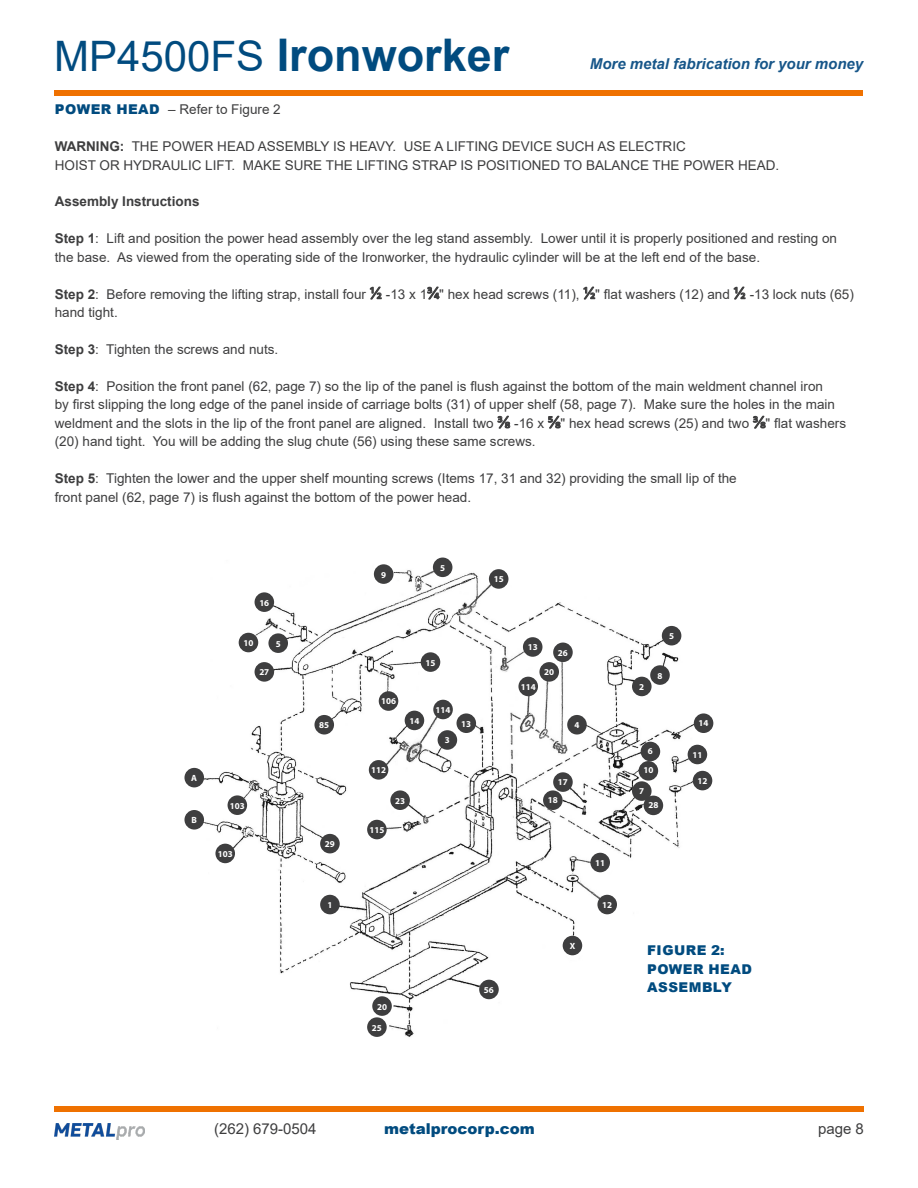
<style>
.page{position:relative;width:918px;height:1188px;background:#fff}
.page>*{position:absolute;margin:0;border:0;box-sizing:border-box;transform-origin:0 0}
.t1{font:700 45px "Arial";color:#014b7f}
.t2{font:italic 700 15px "Arial";color:#175689}
.t3{font:15px "Arial";color:#3e3e3f}
.t4{font:900 15px "Arial";color:#014b7f}
.t5{font:13.5px/18.5px "Arial";color:#3e3e3f}
.t6{font:900 13.5px "Arial";letter-spacing:.035em;color:#014b7f}
.t7{font:700 13.5px "Arial";color:#3e3e3f}
.t8{font:700 9px "Myriad Pro";color:#fff}
.s1{font-weight:400;font-size:42px}
.s2{font-weight:900;color:#014b7f}
.s3{font-weight:700}
.s4{font-family:"Calibri";font-size:18px}
</style>
<div class="page">
<div style="left:55px;top:90px;width:808px;height:6px;background:#ef7100"></div>
<div style="left:55px;top:1106px;width:809px;height:6px;background:#ef7100"></div>
<img style="left:54px;top:1123px;width:90px;height:16px">
<img style="left:202px;top:559px;width:497px;height:478px">
<div style="left:255px;top:592px;width:19px;height:20px;background:#3e3e3f;border-radius:50%"></div>
<div style="left:421px;top:652px;width:19px;height:20px;background:#3e3e3f;border-radius:50%"></div>
<div style="left:489px;top:569px;width:19px;height:20px;background:#3e3e3f;border-radius:50%"></div>
<div style="left:523px;top:637px;width:19px;height:20px;background:#3e3e3f;border-radius:50%"></div>
<div style="left:405px;top:711px;width:19px;height:19px;background:#3e3e3f;border-radius:50%"></div>
<div style="left:433px;top:700px;width:20px;height:19px;background:#3e3e3f;border-radius:50%"></div>
<div style="left:518px;top:677px;width:20px;height:19px;background:#3e3e3f;border-radius:50%"></div>
<div style="left:539px;top:662px;width:20px;height:20px;background:#3e3e3f;border-radius:50%"></div>
<div style="left:553px;top:643px;width:20px;height:19px;background:#3e3e3f;border-radius:50%"></div>
<div style="left:644px;top:796px;width:19px;height:19px;background:#3e3e3f;border-radius:50%"></div>
<div style="left:641px;top:742px;width:19px;height:19px;background:#3e3e3f;border-radius:50%"></div>
<div style="left:639px;top:761px;width:19px;height:20px;background:#3e3e3f;border-radius:50%"></div>
<div style="left:632px;top:781px;width:20px;height:20px;background:#3e3e3f;border-radius:50%"></div>
<div style="left:553px;top:772px;width:20px;height:20px;background:#3e3e3f;border-radius:50%"></div>
<div style="left:543px;top:790px;width:20px;height:20px;background:#3e3e3f;border-radius:50%"></div>
<div style="left:694px;top:713px;width:19px;height:20px;background:#3e3e3f;border-radius:50%"></div>
<div style="left:693px;top:771px;width:19px;height:19px;background:#3e3e3f;border-radius:50%"></div>
<div style="left:597px;top:895px;width:20px;height:19px;background:#3e3e3f;border-radius:50%"></div>
<div style="left:688px;top:745px;width:19px;height:19px;background:#3e3e3f;border-radius:50%"></div>
<div style="left:590px;top:853px;width:20px;height:19px;background:#3e3e3f;border-radius:50%"></div>
<div style="left:567px;top:715px;width:20px;height:20px;background:#3e3e3f;border-radius:50%"></div>
<div style="left:632px;top:677px;width:20px;height:19px;background:#3e3e3f;border-radius:50%"></div>
<div style="left:650px;top:665px;width:20px;height:20px;background:#3e3e3f;border-radius:50%"></div>
<div style="left:457px;top:713px;width:19px;height:20px;background:#3e3e3f;border-radius:50%"></div>
<div style="left:438px;top:730px;width:19px;height:20px;background:#3e3e3f;border-radius:50%"></div>
<div style="left:314px;top:715px;width:20px;height:20px;background:#3e3e3f;border-radius:50%"></div>
<div style="left:369px;top:760px;width:19px;height:20px;background:#3e3e3f;border-radius:50%"></div>
<div style="left:379px;top:691px;width:19px;height:20px;background:#3e3e3f;border-radius:50%"></div>
<div style="left:239px;top:633px;width:19px;height:19px;background:#3e3e3f;border-radius:50%"></div>
<div style="left:268px;top:633px;width:20px;height:20px;background:#3e3e3f;border-radius:50%"></div>
<div style="left:662px;top:626px;width:19px;height:19px;background:#3e3e3f;border-radius:50%"></div>
<div style="left:433px;top:558px;width:19px;height:19px;background:#3e3e3f;border-radius:50%"></div>
<div style="left:255px;top:662px;width:19px;height:20px;background:#3e3e3f;border-radius:50%"></div>
<div style="left:390px;top:790px;width:20px;height:20px;background:#3e3e3f;border-radius:50%"></div>
<div style="left:320px;top:834px;width:20px;height:19px;background:#3e3e3f;border-radius:50%"></div>
<div style="left:320px;top:895px;width:20px;height:19px;background:#3e3e3f;border-radius:50%"></div>
<div style="left:367px;top:820px;width:20px;height:19px;background:#3e3e3f;border-radius:50%"></div>
<div style="left:367px;top:1017px;width:20px;height:20px;background:#3e3e3f;border-radius:50%"></div>
<div style="left:372px;top:996px;width:20px;height:20px;background:#3e3e3f;border-radius:50%"></div>
<div style="left:479px;top:980px;width:20px;height:19px;background:#3e3e3f;border-radius:50%"></div>
<div style="left:374px;top:564px;width:19px;height:20px;background:#3e3e3f;border-radius:50%"></div>
<div style="left:215px;top:844px;width:20px;height:19px;background:#3e3e3f;border-radius:50%"></div>
<div style="left:228px;top:795px;width:19px;height:20px;background:#3e3e3f;border-radius:50%"></div>
<div style="left:184px;top:810px;width:20px;height:20px;background:#3e3e3f;border-radius:50%"></div>
<div style="left:563px;top:936px;width:19px;height:19px;background:#3e3e3f;border-radius:50%"></div>
<div style="left:184px;top:768px;width:20px;height:19px;background:#3e3e3f;border-radius:50%"></div>
<p class="t1" style="left:54px;top:23px;width:457px"><span class="s1">MP4500FS</span> Ironworker</p>
<p class="t2" style="left:590px;top:54px;width:275px">More metal fabrication for your money</p>
<p class="t5" style="left:55px;top:100px;width:227px"><span class="s2">POWER HEAD</span> – Refer to Figure 2</p>
<p class="t5" style="left:55px;top:137px;width:633px"><span class="s3">WARNING:</span> THE POWER HEAD ASSEMBLY IS HEAVY. USE A LIFTING DEVICE SUCH AS ELECTRIC</p>
<p class="t5" style="left:55px;top:156px;width:726px">HOIST OR HYDRAULIC LIFT. MAKE SURE THE LIFTING STRAP IS POSITIONED TO BALANCE THE POWER HEAD.</p>
<p class="t7" style="left:55px;top:192px;width:146px">Assembly Instructions</p>
<p class="t5" style="left:55px;top:229px;width:784px"><span class="s3">Step 1</span>: Lift and position the power head assembly over the leg stand assembly. Lower until it is properly positioned and resting on the base. As viewed from the operating side of the Ironworker, the hydraulic cylinder will be at the left end of the base.</p>
<p class="t5" style="left:55px;top:285px;width:801px"><span class="s3">Step 2</span>: Before removing the lifting strap, install four <span class="s4">1/2</span> -13 x 1<span class="s4">3/4</span>" hex head screws (11), <span class="s4">1/2</span>" flat washers (12) and <span class="s4">1/2</span> -13 lock nuts (65) hand tight.</p>
<p class="t5" style="left:55px;top:340px;width:225px"><span class="s3">Step 3</span>: Tighten the screws and nuts.</p>
<p class="t5" style="left:55px;top:377px;width:793px"><span class="s3">Step 4</span>: Position the front panel (62, page 7) so the lip of the panel is flush against the bottom of the main weldment channel iron<br>by first slipping the long edge of the panel inside of carriage bolts (31) of upper shelf (58, page 7). Make sure the holes in the main weldment and the slots in the lip of the front panel are aligned. Install two <span class="s4">3/8</span> -16 x <span class="s4">5/8</span>" hex head screws (25) and two <span class="s4">3/8</span>" flat washers (20) hand tight. You will be adding the slug chute (56) using these same screws.</p>
<p class="t5" style="left:55px;top:469px;width:684px"><span class="s3">Step 5</span>: Tighten the lower and the upper shelf mounting screws (Items 17, 31 and 32) providing the small lip of the</p>
<p class="t5" style="left:55px;top:488px;width:418px">front panel (62, page 7) is flush against the bottom of the power head.</p>
<p class="t8" style="left:259px;top:597px;width:11px">16</p>
<p class="t8" style="left:243px;top:637px;width:11px">10</p>
<p class="t8" style="left:276px;top:638px;width:6px">5</p>
<p class="t8" style="left:259px;top:666px;width:11px">27</p>
<p class="t8" style="left:191px;top:772px;width:7px">A</p>
<p class="t8" style="left:192px;top:814px;width:7px">B</p>
<p class="t8" style="left:230px;top:800px;width:16px">103</p>
<p class="t8" style="left:218px;top:848px;width:16px">103</p>
<p class="t8" style="left:319px;top:719px;width:11px">85</p>
<p class="t8" style="left:325px;top:838px;width:11px">29</p>
<p class="t8" style="left:327px;top:899px;width:6px">1</p>
<p class="t8" style="left:381px;top:569px;width:6px">9</p>
<p class="t8" style="left:440px;top:562px;width:6px">5</p>
<p class="t8" style="left:494px;top:573px;width:11px">15</p>
<p class="t8" style="left:426px;top:657px;width:11px">15</p>
<p class="t8" style="left:381px;top:696px;width:16px">106</p>
<p class="t8" style="left:409px;top:715px;width:11px">14</p>
<p class="t8" style="left:371px;top:764px;width:16px">112</p>
<p class="t8" style="left:369px;top:824px;width:16px">115</p>
<p class="t8" style="left:395px;top:795px;width:11px">23</p>
<p class="t8" style="left:436px;top:704px;width:16px">114</p>
<p class="t8" style="left:445px;top:735px;width:6px">3</p>
<p class="t8" style="left:461px;top:718px;width:11px">13</p>
<p class="t8" style="left:377px;top:1001px;width:11px">20</p>
<p class="t8" style="left:372px;top:1022px;width:11px">25</p>
<p class="t8" style="left:484px;top:984px;width:11px">56</p>
<p class="t8" style="left:528px;top:642px;width:11px">13</p>
<p class="t8" style="left:558px;top:647px;width:11px">26</p>
<p class="t8" style="left:521px;top:681px;width:16px">114</p>
<p class="t8" style="left:544px;top:666px;width:11px">20</p>
<p class="t8" style="left:574px;top:719px;width:6px">4</p>
<p class="t8" style="left:558px;top:776px;width:11px">17</p>
<p class="t8" style="left:548px;top:794px;width:11px">18</p>
<p class="t8" style="left:570px;top:940px;width:7px">X</p>
<p class="t8" style="left:595px;top:857px;width:11px">11</p>
<p class="t8" style="left:602px;top:899px;width:11px">12</p>
<p class="t8" style="left:669px;top:630px;width:6px">5</p>
<p class="t8" style="left:639px;top:681px;width:6px">2</p>
<p class="t8" style="left:658px;top:670px;width:6px">8</p>
<p class="t8" style="left:648px;top:745px;width:6px">6</p>
<p class="t8" style="left:643px;top:764px;width:11px">10</p>
<p class="t8" style="left:639px;top:785px;width:6px">7</p>
<p class="t8" style="left:648px;top:799px;width:11px">28</p>
<p class="t8" style="left:699px;top:717px;width:11px">14</p>
<p class="t8" style="left:692px;top:749px;width:11px">11</p>
<p class="t8" style="left:698px;top:775px;width:11px">12</p>
<p class="t6" style="left:647px;top:941px;width:79px">FIGURE 2:</p>
<p class="t6" style="left:647px;top:959px;width:106px">POWER HEAD</p>
<p class="t6" style="left:647px;top:977px;width:86px">ASSEMBLY</p>
<p class="t3" style="left:214px;top:1119px;width:104px">(262) 679-0504</p>
<p class="t4" style="left:384px;top:1118px;width:152px">metalprocorp.com</p>
<p class="t3" style="left:818px;top:1119px;width:47px">page 8</p>
</div>
